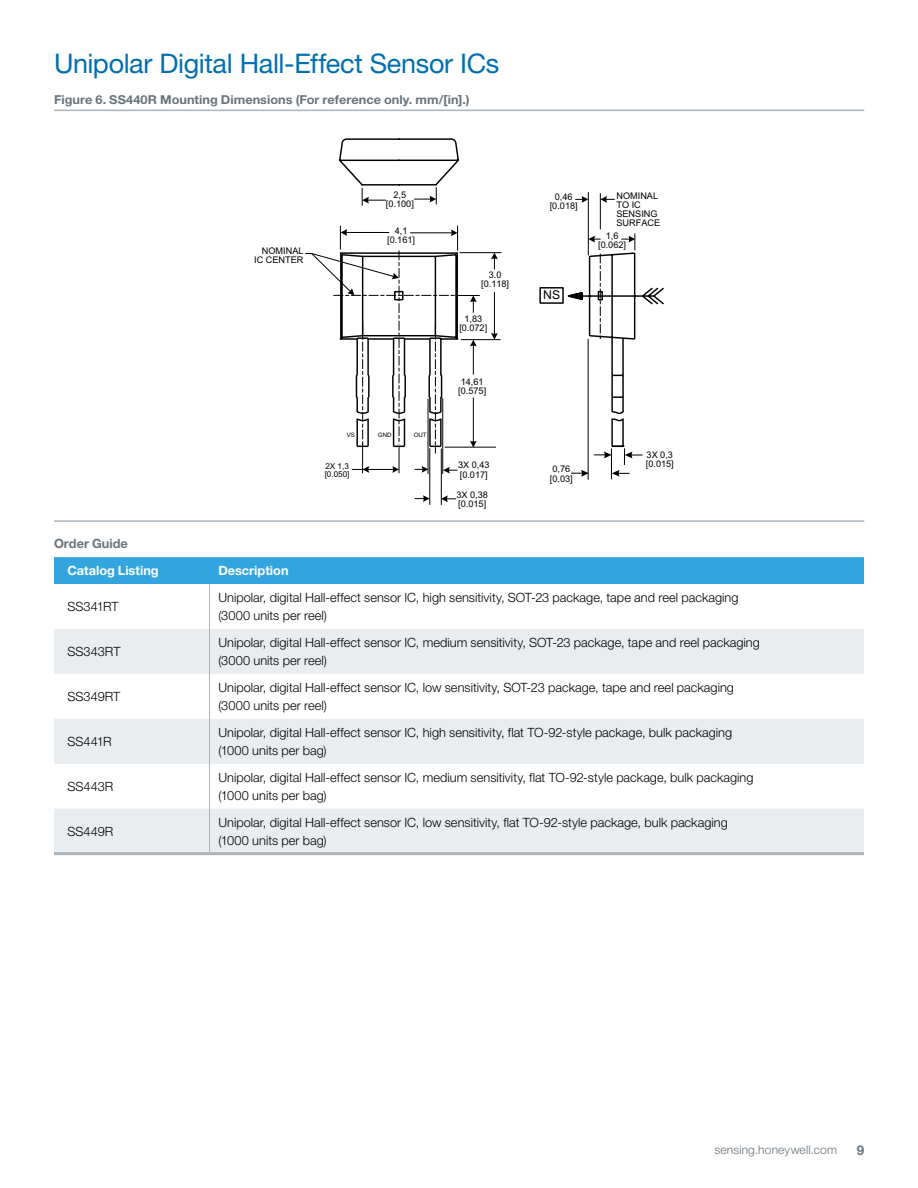
<style>
.page{position:relative;width:918px;height:1188px;background:#fff}
.page>*{position:absolute;margin:0;border:0;box-sizing:border-box;transform-origin:0 0}
.t1{font:27px "Helvetica Neue LT Std";letter-spacing:-.015em;color:#006faf}
.t2{font:700 13.5px "Helvetica Neue LT Std";color:#68737a}
.t3{font:300 12.75px/18px "Helvetica Neue LT Std";color:#000}
.t4{font:700 12.75px "Helvetica Neue LT Std";letter-spacing:.005em;color:#fff}
.t5{font:700 12.75px "Helvetica Neue LT Std";color:#68737a}
.t6{font:700 12.3px "Helvetica Neue LT Std";letter-spacing:.005em;color:#68737a;scale:1.04 1}
.t7{font:300 12px "Helvetica Neue LT Std";letter-spacing:.015em;color:#68737a}
.t8{font:9.15px/9.1px "Arial";color:#010101;text-align:center}
.t9{font:8.1px/8.1px "Arial";color:#010101}
.t10{font:6.15px "Arial";color:#010101}
</style>
<div class="page">
<div style="left:54px;top:557px;width:810px;height:27px;background:#32a5de"></div>
<svg style="left:54px;top:629px;width:810px;height:223px;fill:#e9edef"></svg>
<hr style="left:209px;top:584px;width:1px;height:45px;background:#abb4ba">
<hr style="left:209px;top:629px;width:1px;height:45px;background:#abb4ba">
<hr style="left:209px;top:674px;width:1px;height:45px;background:#abb4ba">
<hr style="left:209px;top:719px;width:1px;height:45px;background:#abb4ba">
<hr style="left:209px;top:764px;width:1px;height:45px;background:#abb4ba">
<hr style="left:209px;top:809px;width:1px;height:43px;background:#abb4ba">
<hr style="left:54px;top:852px;width:156px;height:3px;background:#abb4ba">
<hr style="left:210px;top:852px;width:654px;height:3px;background:#abb4ba">
<hr style="left:54px;top:110px;width:810px;height:1px;background:#abb4ba">
<hr style="left:54px;top:520px;width:810px;height:2px;background:#abb4ba">
<hr style="left:611px;top:449px;width:1px;height:30px;background:#010101">
<hr style="left:588px;top:339px;width:1px;height:140px;background:#010101">
<hr style="left:588px;top:192px;width:1px;height:63px;background:#010101">
<svg style="left:415px;top:495px;width:15px;height:7px"></svg>
<svg style="left:442px;top:495px;width:14px;height:7px"></svg>
<hr style="left:430px;top:449px;width:1px;height:56px;background:#010101">
<hr style="left:441px;top:449px;width:1px;height:56px;background:#010101">
<svg style="left:339px;top:138px;width:120px;height:67px"></svg>
<svg style="left:601px;top:196px;width:13px;height:7px"></svg>
<hr style="left:600px;top:194px;width:1px;height:35px;background:#010101">
<svg style="left:576px;top:196px;width:12px;height:7px"></svg>
<svg style="left:305px;top:226px;width:337px;height:251px"></svg>
<h1 class="t1" style="left:54px;top:48px;width:447px">Unipolar Digital Hall-Effect Sensor ICs</h1>
<p class="t6" style="left:54px;top:92px;width:401px">Figure 6. SS440R Mounting Dimensions (For reference only. mm/[in].)</p>
<p class="t8" style="left:386px;top:190px;width:29px">2,5 [0.100]</p>
<p class="t8" style="left:254px;top:246px;width:51px;text-align:right">NOMINAL<br>IC CENTER</p>
<p class="t8" style="left:387px;top:227px;width:29px">4,1 [0.161]</p>
<p class="t10" style="left:347px;top:430px;width:10px">VS</p>
<p class="t10" style="left:378px;top:430px;width:15px">GND</p>
<p class="t10" style="left:414px;top:430px;width:14px">OUT</p>
<p class="t8" style="left:481px;top:270px;width:29px">3.0 [0.118]</p>
<p class="t8" style="left:459px;top:315px;width:29px">1,83 [0.072]</p>
<p class="t8" style="left:458px;top:377px;width:29px;text-align:left">14,61 [0.575]</p>
<p class="t9" style="left:325px;top:462px;width:26px">2X 1,3 [0.050]</p>
<p class="t8" style="left:458px;top:461px;width:33px;text-align:left">3X 0,43 [0.017]</p>
<p class="t8" style="left:457px;top:490px;width:33px;text-align:left">3X 0,38 [0.015]</p>
<p class="t8" style="left:550px;top:192px;width:29px">0,46 [0.018]</p>
<p class="t8" style="left:616px;top:191px;width:45px;text-align:left">NOMINAL<br>TO IC<br>SENSING<br>SURFACE</p>
<p class="t8" style="left:598px;top:231px;width:29px">1,6 [0.062]</p>
<p class="t8" style="left:550px;top:465px;width:24px;text-align:left">0,76 [0.03]</p>
<p class="t8" style="left:646px;top:451px;width:29px;text-align:left">3X 0,3 [0.015]</p>
<p class="t5" style="left:54px;top:536px;width:75px">Order Guide</p>
<p class="t4" style="left:68px;top:563px;width:93px">Catalog Listing</p>
<p class="t4" style="left:218px;top:563px;width:72px">Description</p>
<p class="t3" style="left:67px;top:597px;width:53px">SS341RT</p>
<p class="t3" style="left:218px;top:588px;width:522px">Unipolar, digital Hall-effect sensor IC, high sensitivity, SOT-23 package, tape and reel packaging (3000 units per reel)</p>
<p class="t3" style="left:67px;top:642px;width:54px">SS343RT</p>
<p class="t3" style="left:218px;top:633px;width:543px">Unipolar, digital Hall-effect sensor IC, medium sensitivity, SOT-23 package, tape and reel packaging (3000 units per reel)</p>
<p class="t3" style="left:67px;top:687px;width:54px">SS349RT</p>
<p class="t3" style="left:218px;top:678px;width:517px">Unipolar, digital Hall-effect sensor IC, low sensitivity, SOT-23 package, tape and reel packaging (3000 units per reel)</p>
<p class="t3" style="left:67px;top:732px;width:46px">SS441R</p>
<p class="t3" style="left:218px;top:723px;width:515px">Unipolar, digital Hall-effect sensor IC, high sensitivity, flat TO-92-style package, bulk packaging (1000 units per bag)</p>
<p class="t3" style="left:67px;top:777px;width:47px">SS443R</p>
<p class="t3" style="left:218px;top:768px;width:537px">Unipolar, digital Hall-effect sensor IC, medium sensitivity, flat TO-92-style package, bulk packaging (1000 units per bag)</p>
<p class="t3" style="left:67px;top:822px;width:47px">SS449R</p>
<p class="t3" style="left:218px;top:813px;width:511px">Unipolar, digital Hall-effect sensor IC, low sensitivity, flat TO-92-style package, bulk packaging (1000 units per bag)</p>
<p class="t7" style="left:714px;top:1143px;width:124px">sensing.honeywell.com</p>
<p class="t2" style="left:857px;top:1142px;width:9px">9</p>
</div>
